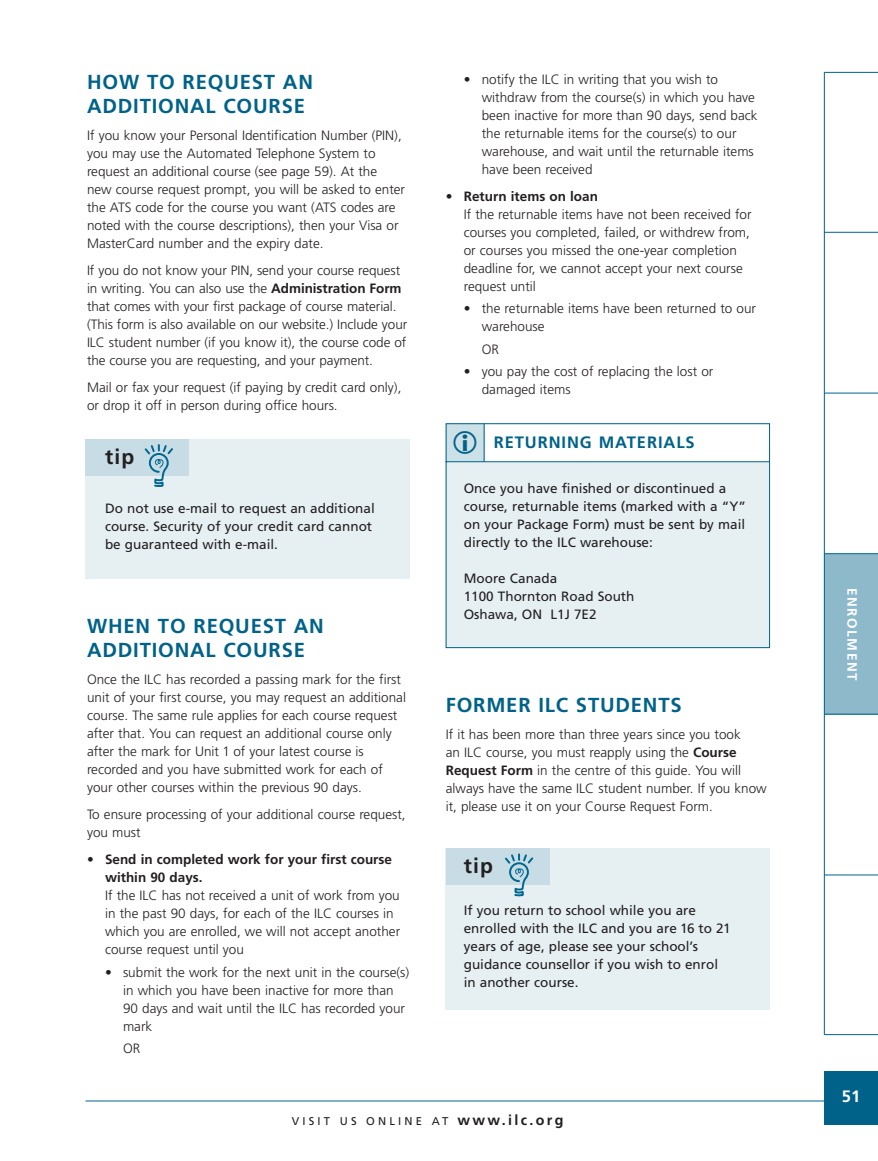
<style>
.page{position:relative;width:878px;height:1161px;background:#fff}
.page>*{position:absolute;margin:0;border:0;box-sizing:border-box;transform-origin:0 0}
.t1{font:700 21px "Frutiger";letter-spacing:.055em;color:#231f20}
.t2{font:700 20.25px/24px "Frutiger";letter-spacing:.04em;color:#006289}
.t3{font:700 16.5px "Frutiger";letter-spacing:.055em;color:#006289}
.t4{font:700 16.5px "Frutiger";color:#fff}
.t5{font:300 13.5px/18px "Frutiger";color:#231f20}
.t6{font:13.5px/18px "Frutiger";color:#231f20}
.t7{font:700 13.5px/18px "Frutiger";color:#231f20}
.t8{font:700 13.5px "Frutiger";letter-spacing:.11em;color:#fff}
.t9{font:11.25px "Frutiger";letter-spacing:.28em;color:#231f20}
.s1{font-weight:700}
.s2{font-weight:300}
.s3{font-weight:700;font-size:14.25px}
</style>
<div class="page">
<svg style="left:445px;top:423px;width:325px;height:225px;background:#e4eff2"></svg>
<hr style="left:483px;top:424px;width:1px;height:38px;background:#006289">
<div style="left:446px;top:848px;width:324px;height:161px;background:#e6f0f3"></div>
<div style="left:446px;top:848px;width:103px;height:37px;background:#c7dce5"></div>
<svg style="left:505px;top:853px;width:29px;height:44px"></svg>
<div style="left:86px;top:439px;width:324px;height:139px;background:#e6f0f3"></div>
<div style="left:86px;top:439px;width:103px;height:37px;background:#c7dce5"></div>
<svg style="left:144px;top:444px;width:29px;height:43px"></svg>
<div style="left:824px;top:554px;width:54px;height:160px;background:#8db9ca"></div>
<hr style="left:86px;top:1101px;width:738px;height:1px;background:#006289">
<div style="left:824px;top:1071px;width:54px;height:54px;background:#006289"></div>
<hr style="left:824px;top:714px;width:54px;height:1px;background:#006289">
<hr style="left:824px;top:72px;width:1px;height:963px;background:#006289">
<hr style="left:824px;top:1034px;width:54px;height:1px;background:#006289">
<hr style="left:824px;top:875px;width:54px;height:1px;background:#006289">
<hr style="left:824px;top:553px;width:54px;height:1px;background:#006289">
<hr style="left:824px;top:393px;width:54px;height:1px;background:#006289">
<hr style="left:824px;top:232px;width:54px;height:1px;background:#006289">
<hr style="left:824px;top:72px;width:54px;height:1px;background:#006289">
<svg style="left:453px;top:431px;width:23px;height:23px"></svg>
<h2 class="t2" style="left:87px;top:71px;width:227px">HOW TO REQUEST AN<br>ADDITIONAL COURSE</h2>
<p class="t5" style="left:87px;top:127px;width:319px">If you know your Personal Identification Number (PIN), you may use the Automated Telephone System to request an additional course (see page 59). At the new course request prompt, you will be asked to enter the ATS code for the course you want (ATS codes are noted with the course descriptions), then your Visa or MasterCard number and the expiry date.</p>
<p class="t5" style="left:87px;top:262px;width:322px">If you do not know your PIN, send your course request in writing. You can also use the <span class="s1">Administration Form </span>that comes with your first package of course material. (This form is also available on our website.) Include your ILC student number (if you know it), the course code of the course you are requesting, and your payment.</p>
<p class="t5" style="left:87px;top:379px;width:316px">Mail or fax your request (if paying by credit card only), or drop it off in person during office hours.</p>
<h1 class="t1" style="left:105px;top:448px;width:31px">tip</h1>
<p class="t6" style="left:105px;top:501px;width:271px">Do not use e-mail to request an additional course. Security of your credit card cannot be guaranteed with e-mail.</p>
<h2 class="t2" style="left:87px;top:616px;width:238px">WHEN TO REQUEST AN<br>ADDITIONAL COURSE</h2>
<p class="t5" style="left:87px;top:672px;width:320px">Once the ILC has recorded a passing mark for the first unit of your first course, you may request an additional course. The same rule applies for each course request after that. You can request an additional course only after the mark for Unit 1 of your latest course is recorded and you have submitted work for each of your other courses within the previous 90 days.</p>
<p class="t5" style="left:87px;top:807px;width:320px">To ensure processing of your additional course request, you must</p>
<p class="t7" style="left:105px;top:852px;width:288px;text-indent:-18px"><span class="s2">•</span> Send in completed work for your first course within 90 days.</p>
<p class="t5" style="left:105px;top:888px;width:296px">If the ILC has not received a unit of work from you in the past 90 days, for each of the ILC courses in which you are enrolled, we will not accept another course request until you</p>
<p class="t5" style="left:123px;top:964px;width:288px;text-indent:-18px">• submit the work for the next unit in the course(s) in which you have been inactive for more than 90 days and wait until the ILC has recorded your mark</p>
<p class="t5" style="left:123px;top:1041px;width:19px">OR</p>
<p class="t5" style="left:481px;top:71px;width:277px;text-indent:-18px">• notify the ILC in writing that you wish to withdraw from the course(s) in which you have been inactive for more than 90 days, send back the returnable items for the course(s) to our warehouse, and wait until the returnable items have been received</p>
<p class="t5" style="left:463px;top:188px;width:289px;text-indent:-18px">• <span class="s1">Return items on loan<br></span>If the returnable items have not been received for courses you completed, failed, or withdrew from, or courses you missed the one-year completion deadline for, we cannot accept your next course request until</p>
<p class="t5" style="left:481px;top:300px;width:276px;text-indent:-18px">• the returnable items have been returned to our warehouse</p>
<p class="t5" style="left:481px;top:341px;width:19px">OR</p>
<p class="t5" style="left:481px;top:363px;width:233px;text-indent:-18px">• you pay the cost of replacing the lost or damaged items</p>
<p class="t3" style="left:494px;top:436px;width:202px">RETURNING MATERIALS</p>
<p class="t6" style="left:464px;top:480px;width:284px">Once you have finished or discontinued a course, returnable items (marked with a “Y” on your Package Form) must be sent by mail directly to the ILC warehouse:</p>
<p class="t6" style="left:464px;top:570px;width:172px">Moore Canada<br>1100 Thornton Road South<br>Oshawa, ON L1J 7E2</p>
<h2 class="t2" style="left:446px;top:695px;width:237px">FORMER ILC STUDENTS</h2>
<p class="t5" style="left:446px;top:726px;width:322px">If it has been more than three years since you took<br>an ILC course, you must reapply using the <span class="s1">Course Request Form</span> in the centre of this guide. You will always have the same ILC student number. If you know it, please use it on your Course Request Form.</p>
<h1 class="t1" style="left:464px;top:857px;width:31px">tip</h1>
<p class="t6" style="left:464px;top:902px;width:268px">If you return to school while you are enrolled with the ILC and you are 16 to 21 years of age, please see your school’s guidance counsellor if you wish to enrol in another course.</p>
<p class="t9" style="left:292px;top:1116px;width:273px">VISIT US ONLINE AT <span class="s3">www.ilc.org</span></p>
<p class="t8" style="left:857px;top:588px;width:94px;rotate:90deg">ENROLMENT</p>
<p class="t4" style="left:841px;top:1090px;width:20px">51</p>
</div>
